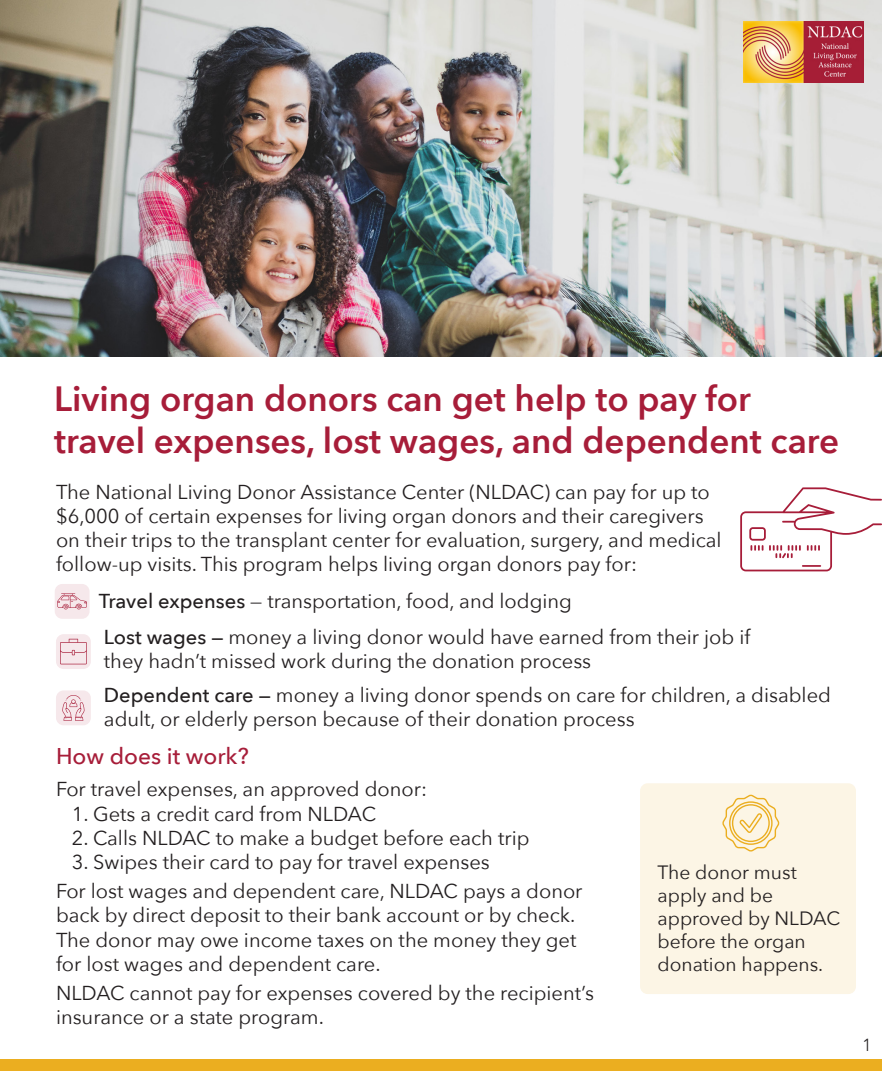
<style>
.page{position:relative;width:882px;height:1071px;background:#fff}
.page>*{position:absolute;margin:0;border:0;box-sizing:border-box;transform-origin:0 0}
.t1{font:600 35px/42px "Avenir Next";color:#a71d39}
.t2{font:500 22.75px "Avenir Next";color:#a71d39}
.Paragraph_1{font:20.12px/24.2px "Avenir Next";color:#231f20}
.t3{font:19.25px/23.1px "Avenir Next";color:#231f20}
.t4{font:300 17.5px "Avenir";color:#231f20}
.s1{font-weight:500}
</style>
<div class="page">
<div style="left:0;top:1059px;width:882px;height:12px;background:#ebae20"></div>
<img style="left:0;top:0;width:882px;height:357px">
<div style="left:56px;top:634px;width:35px;height:35px;background:#f6e8eb;border-radius:8px"></div>
<div style="left:55px;top:584px;width:35px;height:35px;background:#f6e8eb;border-radius:8px"></div>
<svg style="left:57px;top:593px;width:30px;height:16px"></svg>
<img style="left:743px;top:21px;width:120px;height:62px">
<svg style="left:740px;top:487px;width:142px;height:84px"></svg>
<div style="left:56px;top:690px;width:35px;height:35px;background:#f6e8eb;border-radius:8px"></div>
<svg style="left:62px;top:695px;width:23px;height:26px"></svg>
<svg style="left:60px;top:639px;width:27px;height:25px"></svg>
<div style="left:640px;top:783px;width:216px;height:211px;background:#fcf5e5;border-radius:8px"></div>
<svg style="left:722px;top:794px;width:57px;height:58px"></svg>
<p class="t1" style="left:54px;top:377px;width:786px">Living organ donors can get help to pay for travel expenses, lost wages, and dependent care</p>
<p class="Paragraph_1" style="left:56px;top:479px;width:667px">The National Living Donor Assistance Center (NLDAC) can pay for up to $6,000 of certain expenses for living organ donors and their caregivers on their trips to the transplant center for evaluation, surgery, and medical follow-up visits. This program helps living organ donors pay for:</p>
<p class="Paragraph_1" style="left:99px;top:588px;width:475px"><span class="s1">Travel expenses</span> — transportation, food, and lodging</p>
<p class="Paragraph_1" style="left:104px;top:624px;width:648px"><span class="s1">Lost wages —</span> money a living donor would have earned from their job if they hadn’t missed work during the donation process</p>
<p class="Paragraph_1" style="left:104px;top:682px;width:729px"><span class="s1">Dependent care —</span> money a living donor spends on care for children, a disabled adult, or elderly person because of their donation process</p>
<p class="t2" style="left:56px;top:737px;width:195px">How does it work?</p>
<p class="Paragraph_1" style="left:56px;top:776px;width:373px">For travel expenses, an approved donor:</p>
<p class="Paragraph_1" style="left:72px;top:801px;width:306px">1. Gets a credit card from NLDAC</p>
<p class="Paragraph_1" style="left:72px;top:825px;width:459px">2. Calls NLDAC to make a budget before each trip</p>
<p class="Paragraph_1" style="left:72px;top:849px;width:420px">3. Swipes their card to pay for travel expenses</p>
<p class="Paragraph_1" style="left:56px;top:878px;width:528px">For lost wages and dependent care, NLDAC pays a donor back by direct deposit to their bank account or by check.<br>The donor may owe income taxes on the money they get for lost wages and dependent care.</p>
<p class="Paragraph_1" style="left:56px;top:980px;width:540px">NLDAC cannot pay for expenses covered by the recipient’s insurance or a state program.</p>
<p class="t3" style="left:658px;top:860px;width:184px">The donor must apply and be approved by NLDAC before the organ donation happens.</p>
<p class="t4" style="left:862px;top:1035px;width:11px">1</p>
</div>
